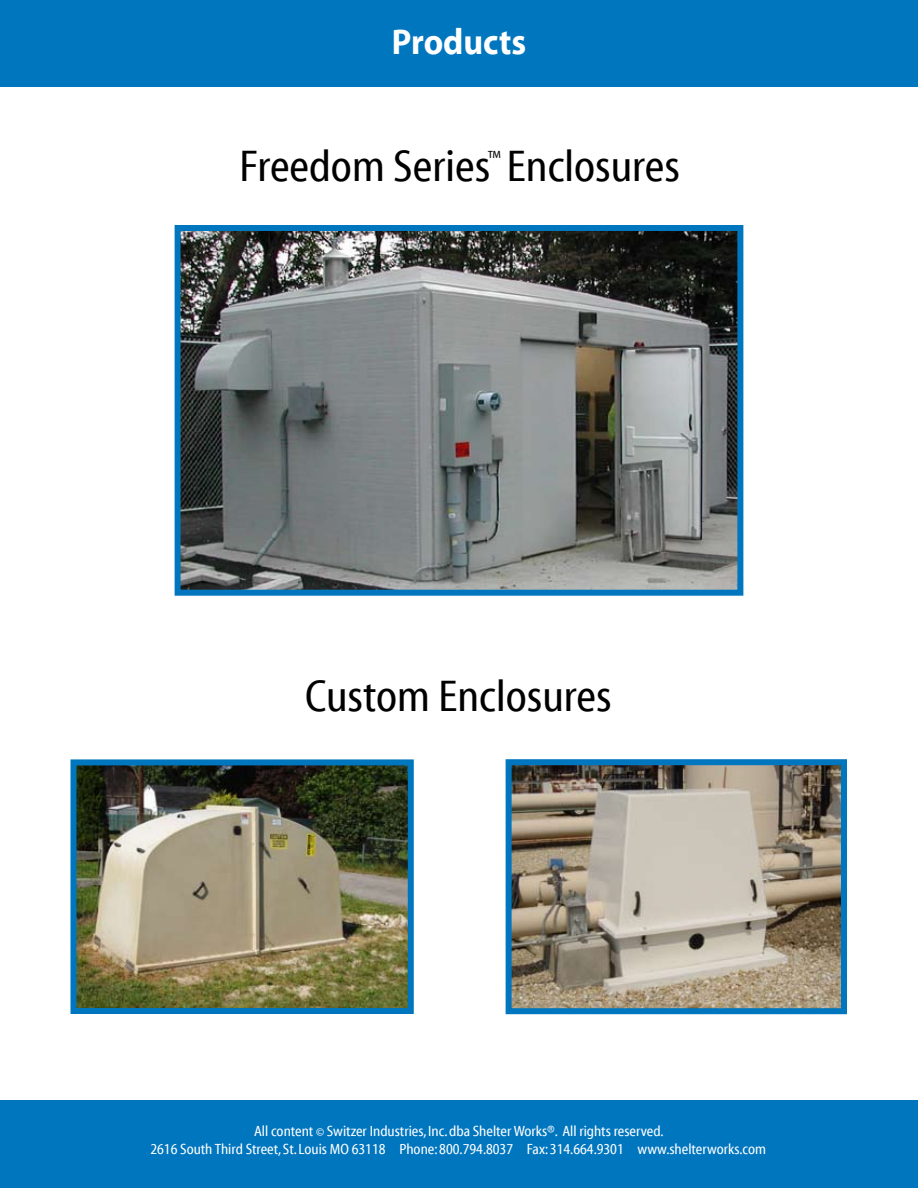
<style>
.page{position:relative;width:918px;height:1188px;background:#fff}
.page>*{position:absolute;margin:0;border:0;box-sizing:border-box;transform-origin:0 0}
.t1{font:45px "Myriad Cn Web";color:#000}
.t2{font:36.3px "Myriad Bd Web";color:#fff;scale:.91 1}
.t3{font:18px "Myriad Cn Web";color:#000}
.t4{font:15px/18px "Myriad Cn Web";color:#fff;text-align:center}
.s1{font-size:12px}
</style>
<div class="page">
<div style="left:0;top:0;width:918px;height:87px;background:#0076bf"></div>
<div style="left:0;top:1101px;width:918px;height:87px;background:#0076bf"></div>
<img style="left:513px;top:766px;width:327px;height:241px">
<div style="left:506px;top:759px;width:341px;height:255px;border:6px solid #0076bf"></div>
<img style="left:77px;top:766px;width:330px;height:241px">
<div style="left:70px;top:759px;width:344px;height:255px;border:6px solid #0076bf"></div>
<img style="left:182px;top:232px;width:554px;height:357px">
<div style="left:175px;top:225px;width:568px;height:371px;border:6px solid #0076bf"></div>
<h2 class="t2" style="left:392px;top:22px;width:149px">Products</h2>
<h1 class="t1" style="left:239px;top:142px;width:442px">Freedom Series Enclosures</h1>
<p class="t3" style="left:488px;top:148px;width:15px">™</p>
<h1 class="t1" style="left:305px;top:672px;width:308px">Custom Enclosures</h1>
<p class="t4" style="left:150px;top:1122px;width:617px">All content <span class="s1">©</span> Switzer Industries, Inc. dba Shelter Works®. All rights reserved.<br>2616 South Third Street, St. Louis MO 63118 Phone: 800.794.8037 Fax: 314.664.9301 www.shelterworks.com</p>
</div>
